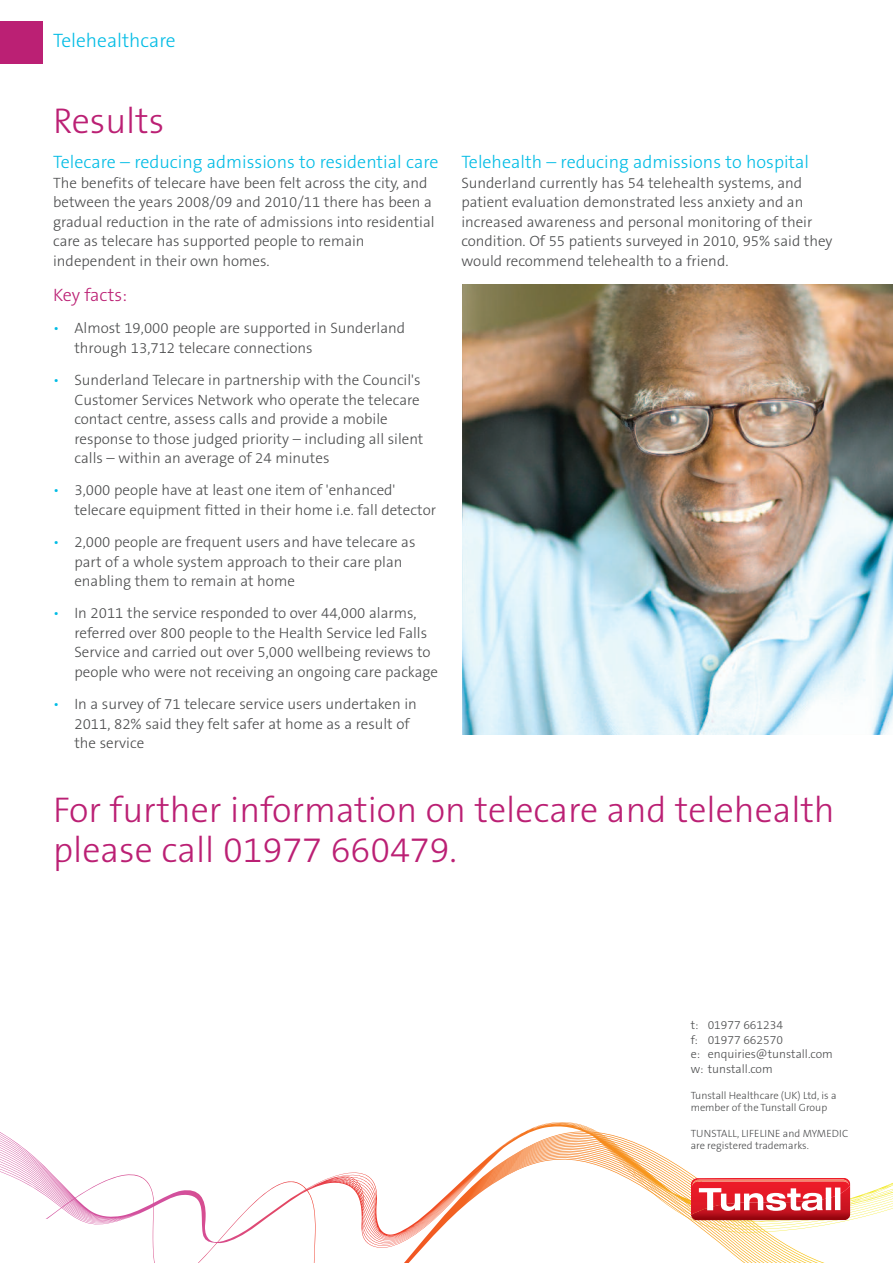
<style>
.page{position:relative;width:893px;height:1263px;background:#fff}
.page>*{position:absolute;margin:0;border:0;box-sizing:border-box;transform-origin:0 0}
.t1{font:300 36px/40.5px "The Sans B W3";color:#bb2074}
.t2{font:300 19.5px "The Sans B W3";color:#02bce5}
.t3{font:300 18px "The Sans B W3";color:#02bce5}
.t4{font:300 18px "The Sans B W3";letter-spacing:-.005em;color:#bb2074}
.t5{font:300 15px/19.5px "The Sans B W3";color:#4b4c4d}
.t6{font:300 12px/14.4px "The Sans B W3";color:#4b4c4d}
.t7{font:300 10.5px/12.6px "The Sans B W3";color:#4b4c4d}
.s1{color:#02bce5}
</style>
<div class="page">
<svg style="left:46px;top:1130px;width:799px;height:133px"></svg>
<div style="left:0;top:21px;width:43px;height:43px;background:#bb2074"></div>
<svg style="left:527px;top:1123px;width:366px;height:98px"></svg>
<div style="left:826px;top:1187px;width:5px;height:23px;background:#fff"></div>
<div style="left:835px;top:1187px;width:5px;height:23px;background:#fff"></div>
<img style="left:462px;top:284px;width:431px;height:450px">
<h2 class="t2" style="left:53px;top:33px;width:124px">Telehealthcare</h2>
<h1 class="t1" style="left:53px;top:104px;width:113px">Results</h1>
<p class="t3" style="left:53px;top:155px;width:387px">Telecare – reducing admissions to residential care</p>
<p class="t5" style="left:53px;top:174px;width:383px">The benefits of telecare have been felt across the city, and between the years 2008/09 and 2010/11 there has been a gradual reduction in the rate of admissions into residential care as telecare has supported people to remain independent in their own homes.</p>
<p class="t4" style="left:53px;top:288px;width:75px">Key facts:</p>
<p class="t5" style="left:74px;top:320px;width:332px;text-indent:-21px"><span class="s1">•</span> Almost 19,000 people are supported in Sunderland through 13,712 telecare connections</p>
<p class="t5" style="left:74px;top:372px;width:351px;text-indent:-21px"><span class="s1">•</span> Sunderland Telecare in partnership with the Council's Customer Services Network who operate the telecare contact centre, assess calls and provide a mobile response to those judged priority – including all silent calls – within an average of 24 minutes</p>
<p class="t5" style="left:74px;top:482px;width:363px;text-indent:-21px"><span class="s1">•</span> 3,000 people have at least one item of 'enhanced' telecare equipment fitted in their home i.e. fall detector</p>
<p class="t5" style="left:74px;top:534px;width:343px;text-indent:-21px"><span class="s1">•</span> 2,000 people are frequent users and have telecare as part of a whole system approach to their care plan enabling them to remain at home</p>
<p class="t5" style="left:74px;top:605px;width:365px;text-indent:-21px"><span class="s1">•</span> In 2011 the service responded to over 44,000 alarms, referred over 800 people to the Health Service led Falls Service and carried out over 5,000 wellbeing reviews to people who were not receiving an ongoing care package</p>
<p class="t5" style="left:74px;top:696px;width:344px;text-indent:-21px"><span class="s1">•</span> In a survey of 71 telecare service users undertaken in<br>2011, 82% said they felt safer at home as a result of the service</p>
<p class="t3" style="left:461px;top:155px;width:349px">Telehealth – reducing admissions to hospital</p>
<p class="t5" style="left:461px;top:174px;width:373px">Sunderland currently has 54 telehealth systems, and patient evaluation demonstrated less anxiety and an increased awareness and personal monitoring of their condition. Of 55 patients surveyed in 2010, 95% said they would recommend telehealth to a friend.</p>
<h1 class="t1" style="left:53px;top:793px;width:783px">For further information on telecare and telehealth please call 01977 660479.</h1>
<p class="t6" style="left:691px;top:1019px;width:144px">t: 01977 661234<br>f: 01977 662570<br>e: enquiries@tunstall.com w: tunstall.com</p>
<p class="t7" style="left:691px;top:1090px;width:147px">Tunstall Healthcare (UK) Ltd, is a member of the Tunstall Group</p>
<p class="t7" style="left:691px;top:1128px;width:159px">TUNSTALL, LIFELINE and MyMEDIC are registered trademarks.</p>
</div>
